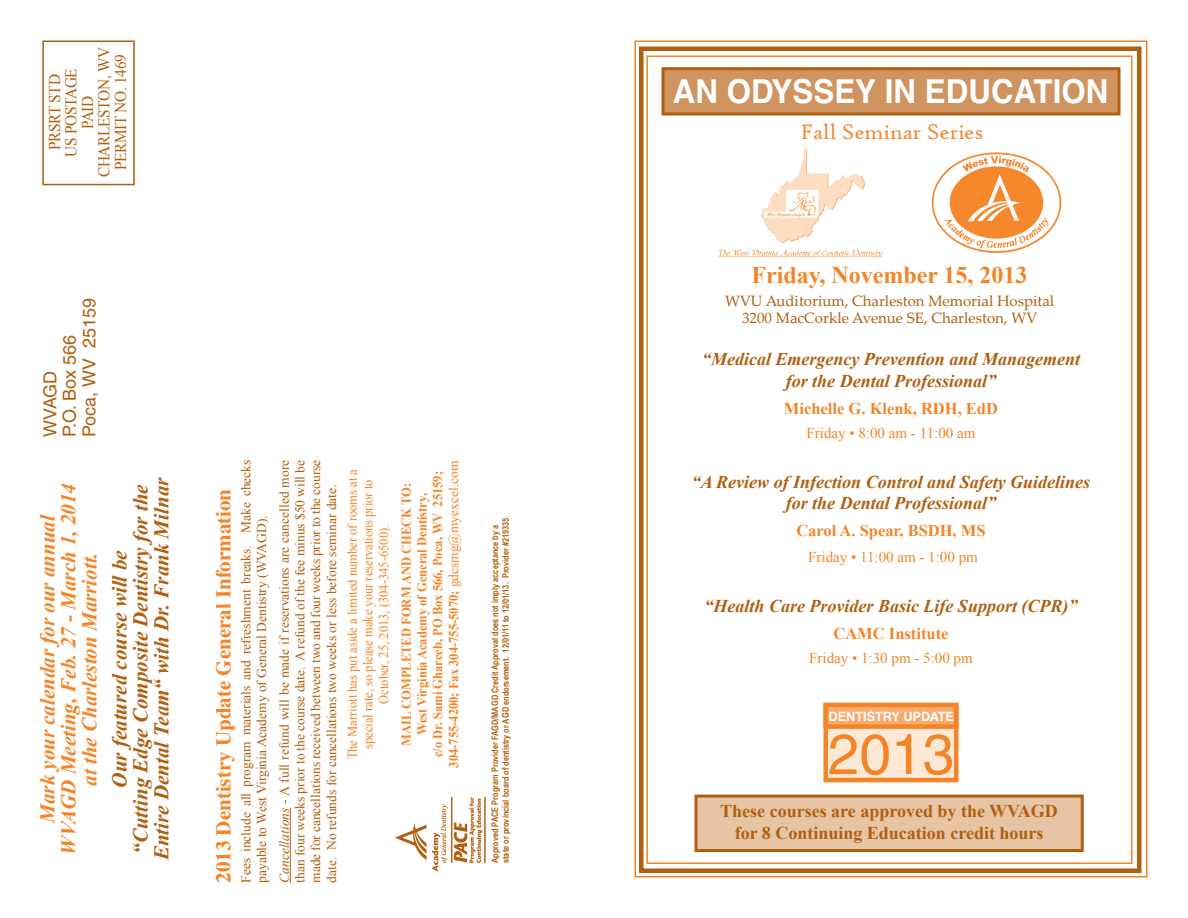
<style>
.page{position:relative;width:1188px;height:918px;background:#fff}
.page>*{position:absolute;margin:0;border:0;box-sizing:border-box;transform-origin:0 0}
.t1{font:56.7px "Helvetica";color:#f58427}
.t2{font:700 33px "Helvetica";color:#fff;scale:.95 1}
.t3{font:700 24px "Times New Roman";color:#f58427}
.t4{font:22.5px "High Tower Text";color:#f58427}
.t5{font:italic 700 21px/21px "Times New Roman";color:#b05f0f;text-align:center}
.t6{font:italic 700 21px "Times New Roman";color:#f58427}
.t7{font:700 21px "Times";color:#f58427}
.t8{font:italic 700 18px/21.6px "Times New Roman";color:#b05f0f;text-align:center}
.t9{font:700 18px/21.6px "Times New Roman";color:#b05f0f;text-align:center}
.t10{font:18px "Helvetica";color:#b05f0f}
.t11{font:700 16.5px "Times New Roman";color:#f58427}
.t12{font:16.5px "Times New Roman";letter-spacing:-.02em;color:#b05f0f;scale:.93 1}
.t13{font:15px "Palatino Linotype";color:#b05f0f}
.t14{font:15px "Times New Roman";color:#f58427}
.t15{font:13.5px/15.8px "Times New Roman";color:#b05f0f}
.t16{font:700 13.5px/15.8px "Times New Roman";color:#f58427;text-align:center;scale:.93 1}
.t17{font:13.5px/15.8px "Times New Roman";color:#f58427;text-align:center;scale:.93 1}
.t18{font:700 12.9px "Helvetica";color:#fff}
.t19{font:700 9px/10.8px "Arial Narrow";color:#b05f0f}
.s1{font-style:italic}
.s2{font-weight:400}
</style>
<div class="page">
<div style="left:639px;top:46px;width:503px;height:827px;border:4px solid #b05f0f"></div>
<div style="left:694px;top:795px;width:390px;height:57px;background:#e7c4a3;border:3px solid #b05f0f"></div>
<div style="left:824px;top:703px;width:134px;height:79px;background:#fee9d6;border:4px solid #f58427"></div>
<div style="left:824px;top:703px;width:134px;height:26px;background:#f9aa6c;border:4px solid #f58427"></div>
<div style="left:662px;top:67px;width:458px;height:49px;background:#cf9460;border:3px solid #b05f0f"></div>
<img style="left:931px;top:152px;width:131px;height:101px">
<div style="left:42px;top:40px;width:93px;height:145px;border:2px solid #b05f0f"></div>
<hr style="left:290px;top:808px;width:1px;height:75px;background:#b05f0f">
<img style="left:395px;top:797px;width:91px;height:75px">
<img style="left:718px;top:148px;width:165px;height:108px">
<p class="t12" style="left:93px;top:177px;width:141px;rotate:-90deg">CHARLESTON, WV</p>
<p class="t12" style="left:109px;top:170px;width:126px;rotate:-90deg">PERMIT NO. 1469</p>
<p class="t12" style="left:43px;top:150px;width:83px;rotate:-90deg">PRSRT STD</p>
<p class="t12" style="left:60px;top:157px;width:97px;rotate:-90deg">US POSTAGE</p>
<p class="t12" style="left:76px;top:129px;width:37px;rotate:-90deg">PAID</p>
<p class="t10" style="left:79px;top:437px;width:140px;rotate:-90deg">Poca, WV 25159</p>
<p class="t10" style="left:59px;top:437px;width:103px;rotate:-90deg">P.O. Box 566</p>
<p class="t10" style="left:40px;top:437px;width:68px;rotate:-90deg">WVAGD</p>
<p class="t15" style="left:238px;top:883px;width:425px;rotate:-90deg">Fees include all program materials and refreshment breaks. Make checks payable to West Virginia Academy of General Dentistry (WVAGD).</p>
<p class="t15" style="left:276px;top:883px;width:424px;text-align:justify;rotate:-90deg"><span class="s1">Cancellations</span> - A full refund will be made if reservations are cancelled more than four weeks prior to the course date. A refund of the fee minus $50 will be made for cancellations received between two and four weeks prior to the course date. No refunds for cancellations two weeks or less before seminar date.</p>
<p class="t5" style="left:129px;top:860px;width:384px;rotate:-90deg">“Cutting Edge Composite Dentistry for the<br>Entire Dental Team“ with Dr. Frank Milnar</p>
<p class="t7" style="left:211px;top:883px;width:395px;rotate:-90deg">2013 Dentistry Update General Information</p>
<p class="t6" style="left:54px;top:855px;width:373px;rotate:-90deg">WVAGD Meeting, Feb. 27 - March 1, 2014</p>
<p class="t6" style="left:33px;top:823px;width:310px;rotate:-90deg">Mark your calendar for our annual</p>
<p class="t6" style="left:75px;top:786px;width:235px;rotate:-90deg">at the Charleston Marriott.</p>
<p class="t5" style="left:108px;top:788px;width:238px;rotate:-90deg">Our featured course will be</p>
<p class="t17" style="left:344px;top:759px;width:314px;rotate:-90deg">The Marriott has put aside a limited number of rooms at a special rate, so please make your reservations prior to<br>October, 25, 2013, (304-345-6500).</p>
<p class="t16" style="left:398px;top:768px;width:332px;rotate:-90deg">MAIL COMPLETED FORM AND CHECK TO:<br>West Virginia Academy of General Dentistry,<br>c/o Dr. Sami Ghareeb, PO Box 566, Poca, WV 25159; 304-755-4200; Fax 304-755-5070; <span class="s2">gdcsmg@myexcel.com</span></p>
<p class="t19" style="left:489px;top:863px;width:347px;rotate:-90deg">Approved PACE Program Provider FAGD/MAGD Credit Approval does not imply acceptance by a state or provincial board of dentistry or AGD endorsement. 12/01/11 to 12/01/13. Provider #219335</p>
<p class="t2" style="left:673px;top:72px;width:460px">AN ODYSSEY IN EDUCATION</p>
<p class="t4" style="left:801px;top:119px;width:184px">Fall Seminar Series</p>
<p class="t3" style="left:751px;top:259px;width:278px">Friday, November 15, 2013</p>
<p class="t13" style="left:725px;top:290px;width:331px">WVU Auditorium, Charleston Memorial Hospital</p>
<p class="t13" style="left:742px;top:307px;width:297px">3200 MacCorkle Avenue SE, Charleston, WV</p>
<p class="t8" style="left:702px;top:348px;width:380px">“Medical Emergency Prevention and Management for the Dental Professional”</p>
<p class="t11" style="left:784px;top:397px;width:216px">Michelle G. Klenk, RDH, EdD</p>
<p class="t14" style="left:807px;top:423px;width:170px">Friday • 8:00 am - 11:00 am</p>
<p class="t8" style="left:692px;top:470px;width:400px">“A Review of Infection Control and Safety Guidelines for the Dental Professional”</p>
<p class="t11" style="left:796px;top:519px;width:191px">Carol A. Spear, BSDH, MS</p>
<p class="t14" style="left:808px;top:547px;width:171px">Friday • 11:00 am - 1:00 pm</p>
<p class="t8" style="left:705px;top:595px;width:375px">“Health Care Provider Basic Life Support (CPR)”</p>
<p class="t11" style="left:833px;top:622px;width:117px">CAMC Institute</p>
<p class="t14" style="left:809px;top:648px;width:165px">Friday • 1:30 pm - 5:00 pm</p>
<p class="t18" style="left:829px;top:708px;width:127px">DENTISTRY UPDATE</p>
<p class="t1" style="left:828px;top:721px;width:128px">2013</p>
<p class="t9" style="left:720px;top:800px;width:339px">These courses are approved by the WVAGD for 8 Continuing Education credit hours</p>
</div>
